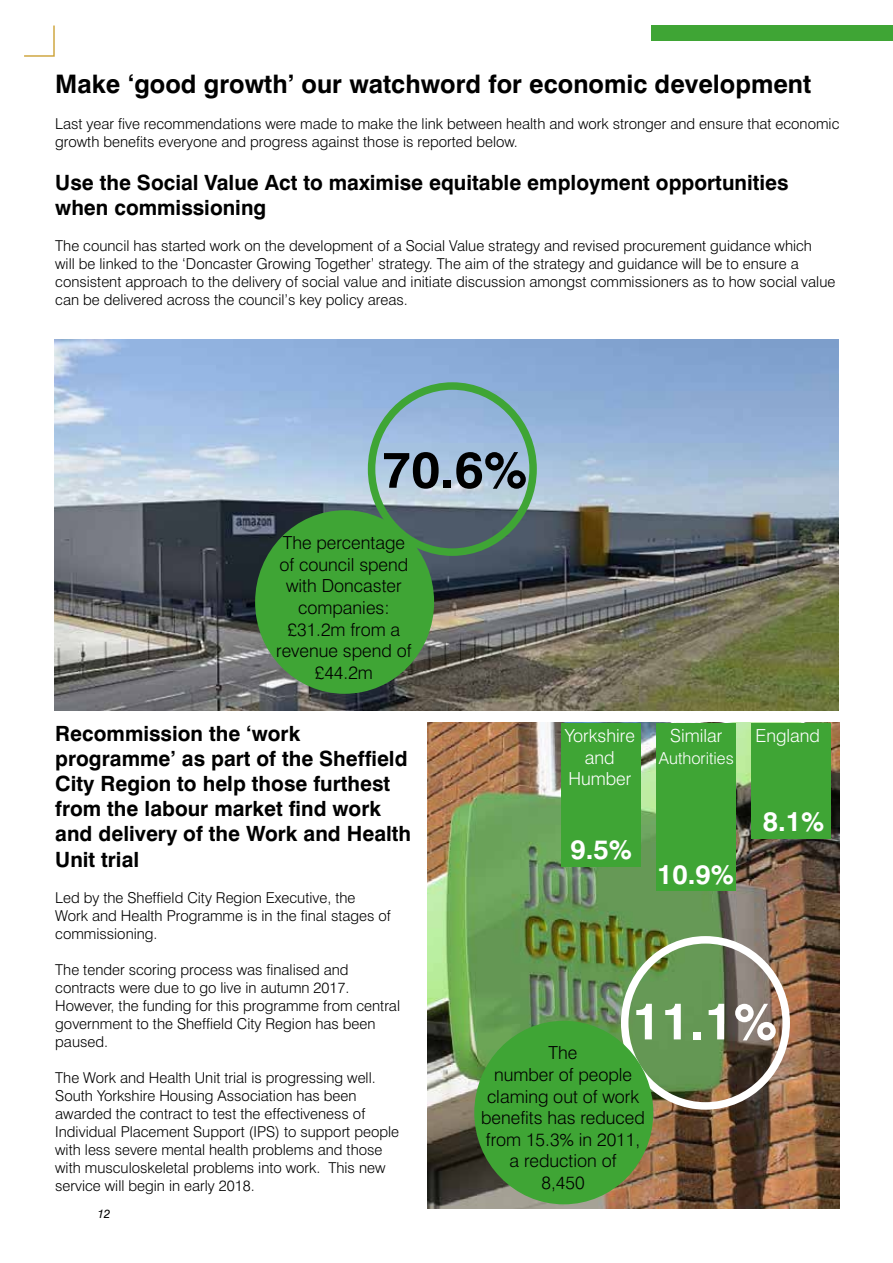
<style>
.page{position:relative;width:893px;height:1263px;background:#fff}
.page>*{position:absolute;margin:0;border:0;box-sizing:border-box;transform-origin:0 0}
.t1{font:700 51px "Swiss 721 BT";color:#000}
.t2{font:700 51px "Swiss 721 BT";color:#fff}
.t3{font:700 27px "Swiss 721 BT";color:#fff}
.t4{font:700 25.5px "Swiss 721 BT";color:#000}
.t5{font:700 21px/25.2px "Swiss 721 BT";color:#000}
.t6{font:300 18px/21.6px "Swiss 721 BT";color:#000;text-align:center}
.t7{font:300 18px/21.6px "Swiss 721 BT";color:#fff;text-align:center}
.t8{font:300 16.5px "Swiss 721 BT";color:#fff}
.t9{font:300 15px/18px "Swiss 721 BT";color:#000}
.t10{font:italic 12px "Swiss 721 BT";color:#000}
</style>
<div class="page">
<img style="left:428px;top:723px;width:411px;height:486px">
<div style="left:652px;top:26px;width:241px;height:15px;background:#3fa535"></div>
<svg style="left:24px;top:25px;width:31px;height:32px"></svg>
<img style="left:54px;top:339px;width:785px;height:371px">
<div style="left:656px;top:723px;width:79px;height:168px;background:#3fa535"></div>
<div style="left:561px;top:723px;width:79px;height:143px;background:#3fa535"></div>
<div style="left:751px;top:723px;width:80px;height:115px;background:#3fa535"></div>
<div style="left:368px;top:382px;width:169px;height:174px;border:8px solid #3fa535;border-radius:50%"></div>
<div style="left:621px;top:936px;width:169px;height:174px;border:8px solid #fff;border-radius:50%"></div>
<div style="left:255px;top:510px;width:179px;height:184px;background:#3fa535;border-radius:50%"></div>
<div style="left:474px;top:1021px;width:179px;height:183px;background:#3fa535;border-radius:50%"></div>
<h3 class="t4" style="left:55px;top:68px;width:757px">Make ‘good growth’ our watchword for economic development</h3>
<p class="t9" style="left:55px;top:114px;width:786px">Last year five recommendations were made to make the link between health and work stronger and ensure that economic growth benefits everyone and progress against those is reported below.</p>
<h3 class="t5" style="left:55px;top:170px;width:735px">Use the Social Value Act to maximise equitable employment opportunities when commissioning</h3>
<p class="t9" style="left:55px;top:237px;width:782px">The council has started work on the development of a Social Value strategy and revised procurement guidance which will be linked to the ‘Doncaster Growing Together’ strategy. The aim of the strategy and guidance will be to ensure a consistent approach to the delivery of social value and initiate discussion amongst commissioners as to how social value can be delivered across the council’s key policy areas.</p>
<h1 class="t1" style="left:382px;top:438px;width:147px">70.6%</h1>
<p class="t6" style="left:276px;top:532px;width:137px">The percentage of council spend with Doncaster companies: £31.2m from a revenue spend of £44.2m</p>
<h3 class="t5" style="left:55px;top:720px;width:357px">Recommission the ‘work programme’ as part of the Sheffield<br>City Region to help those furthest from the labour market find work and delivery of the Work and Health<br>Unit trial</h3>
<p class="t9" style="left:55px;top:888px;width:337px">Led by the Sheffield City Region Executive, the<br>Work and Health Programme is in the final stages of commissioning.</p>
<p class="t9" style="left:55px;top:960px;width:346px">The tender scoring process was finalised and contracts were due to go live in autumn 2017.<br>However, the funding for this programme from central government to the Sheffield City Region has been paused.</p>
<p class="t9" style="left:55px;top:1068px;width:345px">The Work and Health Unit trial is progressing well.<br>South Yorkshire Housing Association has been awarded the contract to test the effectiveness of Individual Placement Support (IPS) to support people with less severe mental health problems and those with musculoskeletal problems into work. This new service will begin in early 2018.</p>
<p class="t10" style="left:97px;top:1206px;width:15px">12</p>
<p class="t7" style="left:670px;top:725px;width:54px">Similar</p>
<p class="t8" style="left:659px;top:748px;width:76px">Authorities</p>
<p class="t7" style="left:565px;top:725px;width:72px">Yorkshire</p>
<p class="t7" style="left:755px;top:725px;width:66px">England</p>
<p class="t7" style="left:568px;top:746px;width:64px">and<br>Humber</p>
<h2 class="t3" style="left:571px;top:833px;width:63px">9.5%</h2>
<h2 class="t3" style="left:657px;top:858px;width:78px">10.9%</h2>
<h2 class="t3" style="left:763px;top:805px;width:63px">8.1%</h2>
<h1 class="t2" style="left:632px;top:990px;width:147px">11.1%</h1>
<p class="t6" style="left:481px;top:1042px;width:165px">The<br>number of people claming out of work benefits has reduced from 15.3% in 2011, a reduction of<br>8,450</p>
</div>
